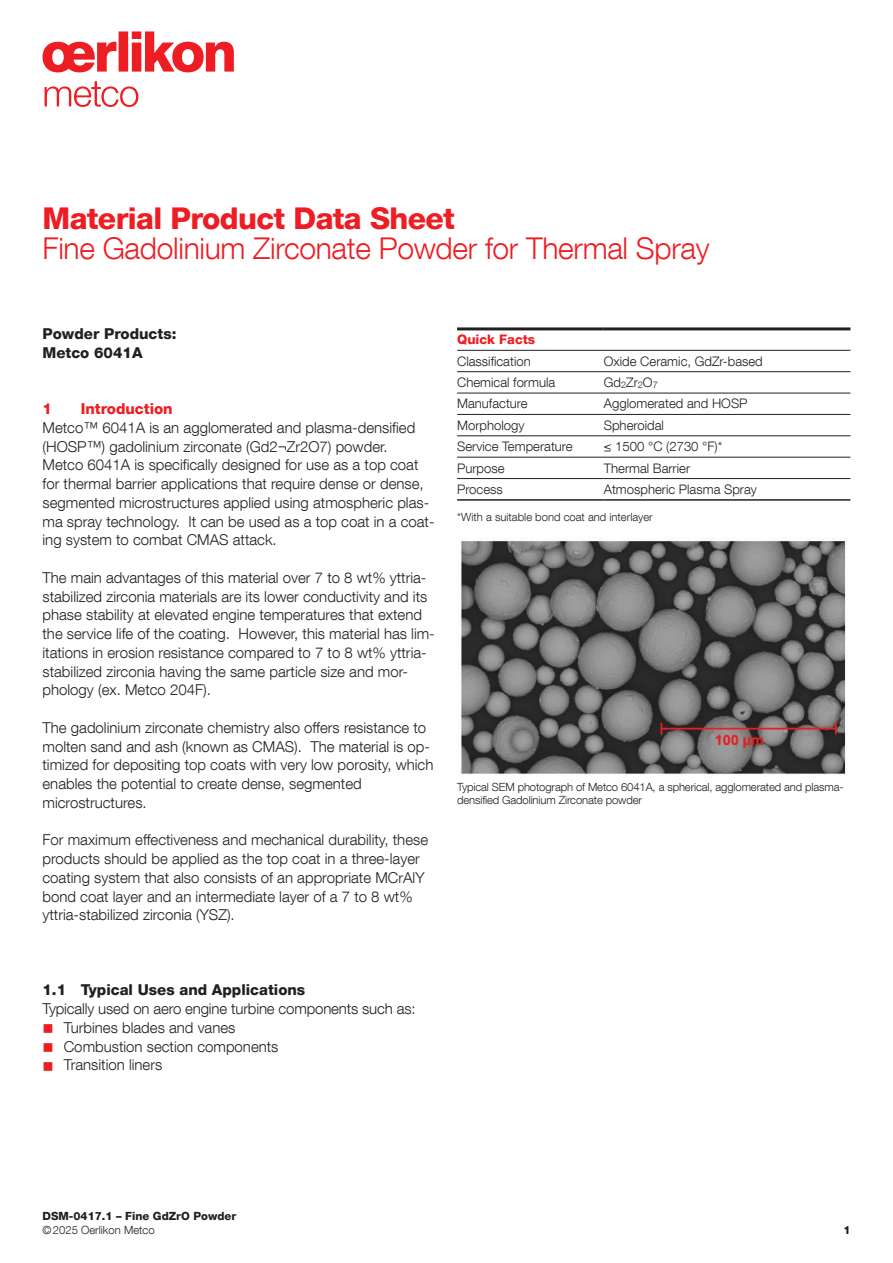
<style>
.page{position:relative;width:893px;height:1263px;background:#fff}
.page>*{position:absolute;margin:0;border:0;box-sizing:border-box;transform-origin:0 0}
.t1{font:300 30px "Helvetica Neue LT Com";letter-spacing:-.01em;color:#ee1d23}
.t2{font:800 30px "Helvetica Neue LT Com";letter-spacing:-.02em;color:#ee1d23}
.t3{font:300 15px/18.8px "Helvetica Neue LT Com";color:#231f20}
.t4{font:800 15px/18.8px "Helvetica Neue LT Com";color:#231f20}
.t5{font:800 15px "Helvetica Neue LT Com";color:#ee1d23}
.t6{font:300 13.2px "Helvetica Neue LT Com";color:#231f20}
.t7{font:800 13.2px "Helvetica Neue LT Com";color:#ee1d23}
.t8{font:300 11.25px/13.2px "Helvetica Neue LT Com";letter-spacing:-.01em;color:#231f20}
.t9{font:800 11.25px "Helvetica Neue LT Com";color:#231f20}
.s1{color:#ee1d23}
</style>
<div class="page">
<svg style="left:43px;top:31px;width:191px;height:41px"></svg>
<svg style="left:45px;top:81px;width:93px;height:26px"></svg>
<hr style="left:457px;top:371px;width:147px;height:1px;background:#231f20">
<hr style="left:604px;top:371px;width:246px;height:1px;background:#231f20">
<hr style="left:457px;top:393px;width:147px;height:1px;background:#231f20">
<hr style="left:604px;top:393px;width:246px;height:1px;background:#231f20">
<hr style="left:457px;top:414px;width:147px;height:1px;background:#231f20">
<hr style="left:604px;top:414px;width:246px;height:1px;background:#231f20">
<hr style="left:457px;top:435px;width:147px;height:1px;background:#231f20">
<hr style="left:604px;top:435px;width:246px;height:1px;background:#231f20">
<hr style="left:457px;top:457px;width:147px;height:1px;background:#231f20">
<hr style="left:604px;top:457px;width:246px;height:1px;background:#231f20">
<hr style="left:457px;top:478px;width:147px;height:1px;background:#231f20">
<hr style="left:604px;top:478px;width:246px;height:1px;background:#231f20">
<hr style="left:457px;top:327px;width:147px;height:3px;background:#231f20">
<hr style="left:604px;top:327px;width:246px;height:3px;background:#231f20">
<hr style="left:457px;top:350px;width:147px;height:1px;background:#231f20">
<hr style="left:604px;top:350px;width:246px;height:1px;background:#231f20">
<hr style="left:457px;top:499px;width:147px;height:2px;background:#231f20">
<hr style="left:604px;top:499px;width:246px;height:2px;background:#231f20">
<img style="left:461px;top:541px;width:385px;height:233px">
<h1 class="t2" style="left:43px;top:201px;width:414px">Material Product Data Sheet</h1>
<h1 class="t1" style="left:43px;top:230px;width:669px">Fine Gadolinium Zirconate Powder for Thermal Spray</h1>
<p class="t4" style="left:43px;top:324px;width:135px">Powder Products:<br>Metco 6041A</p>
<p class="t5" style="left:43px;top:400px;width:11px">1</p>
<p class="t5" style="left:81px;top:400px;width:93px">Introduction</p>
<p class="t3" style="left:43px;top:418px;width:394px">Metco™ 6041A is an agglomerated and plasma-densified (HOSP™) gadolinium zirconate (Gd2¬Zr2O7) powder.<br>Metco 6041A is specifically designed for use as a top coat for thermal barrier applications that require dense or dense, segmented microstructures applied using atmospheric plas&shy;ma spray technology. It can be used as a top coat in a coat&shy;ing system to combat CMAS attack.</p>
<p class="t3" style="left:43px;top:568px;width:394px">The main advantages of this material over 7 to 8 wt% yttria&shy;stabilized zirconia materials are its lower conductivity and its phase stability at elevated engine temperatures that extend the service life of the coating. However, this material has lim&shy;itations in erosion resistance compared to 7 to 8 wt% yttria&shy;stabilized zirconia having the same particle size and mor&shy;phology (ex. Metco 204F).</p>
<p class="t3" style="left:43px;top:718px;width:392px">The gadolinium zirconate chemistry also offers resistance to molten sand and ash (known as CMAS). The material is op&shy;timized for depositing top coats with very low porosity, which enables the potential to create dense, segmented microstructures.</p>
<p class="t3" style="left:43px;top:830px;width:387px">For maximum effectiveness and mechanical durability, these products should be applied as the top coat in a three-layer coating system that also consists of an appropriate MCrAlY bond coat layer and an intermediate layer of a 7 to 8 wt% yttria-stabilized zirconia (YSZ).</p>
<p class="t7" style="left:457px;top:332px;width:80px">Quick Facts</p>
<p class="t6" style="left:457px;top:353px;width:75px">Classification</p>
<p class="t6" style="left:604px;top:353px;width:160px">Oxide Ceramic, GdZr-based</p>
<p class="t6" style="left:457px;top:374px;width:100px">Chemical formula</p>
<p class="t6" style="left:604px;top:374px;width:55px">Gd<sub>2</sub>Zr<sub>2</sub>O<sub>7</sub></p>
<p class="t6" style="left:457px;top:396px;width:72px">Manufacture</p>
<p class="t6" style="left:604px;top:396px;width:145px">Agglomerated and HOSP</p>
<p class="t6" style="left:457px;top:417px;width:69px">Morphology</p>
<p class="t6" style="left:604px;top:417px;width:62px">Spheroidal</p>
<p class="t6" style="left:457px;top:438px;width:117px">Service Temperature</p>
<p class="t6" style="left:604px;top:438px;width:120px">≤ 1500 °C (2730 °F)*</p>
<p class="t6" style="left:457px;top:460px;width:49px">Purpose</p>
<p class="t6" style="left:604px;top:460px;width:88px">Thermal Barrier</p>
<p class="t6" style="left:457px;top:481px;width:47px">Process</p>
<p class="t6" style="left:604px;top:481px;width:155px">Atmospheric Plasma Spray</p>
<p class="t8" style="left:457px;top:510px;width:197px">*With a suitable bond coat and interlayer</p>
<p class="t8" style="left:457px;top:780px;width:388px">Typical SEM photograph of Metco 6041A, a spherical, agglomerated and plasma&shy;densified Gadolinium Zirconate powder</p>
<p class="t4" style="left:43px;top:981px;width:264px">1.1 Typical Uses and Applications</p>
<p class="t3" style="left:43px;top:999px;width:375px">Typically used on aero engine turbine components such as:</p>
<p class="t3" style="left:43px;top:1018px;width:194px"><span class="s1">■</span> Turbines blades and vanes</p>
<p class="t3" style="left:43px;top:1037px;width:237px"><span class="s1">■</span> Combustion section components</p>
<p class="t3" style="left:42px;top:1055px;width:121px"><span class="s1">■</span> Transition liners</p>
<p class="t9" style="left:43px;top:1209px;width:195px">DSM-0417.1 – Fine GdZrO Powder</p>
<p class="t8" style="left:43px;top:1223px;width:114px">©2025 Oerlikon Metco</p>
<p class="t9" style="left:843px;top:1223px;width:9px">1</p>
</div>
